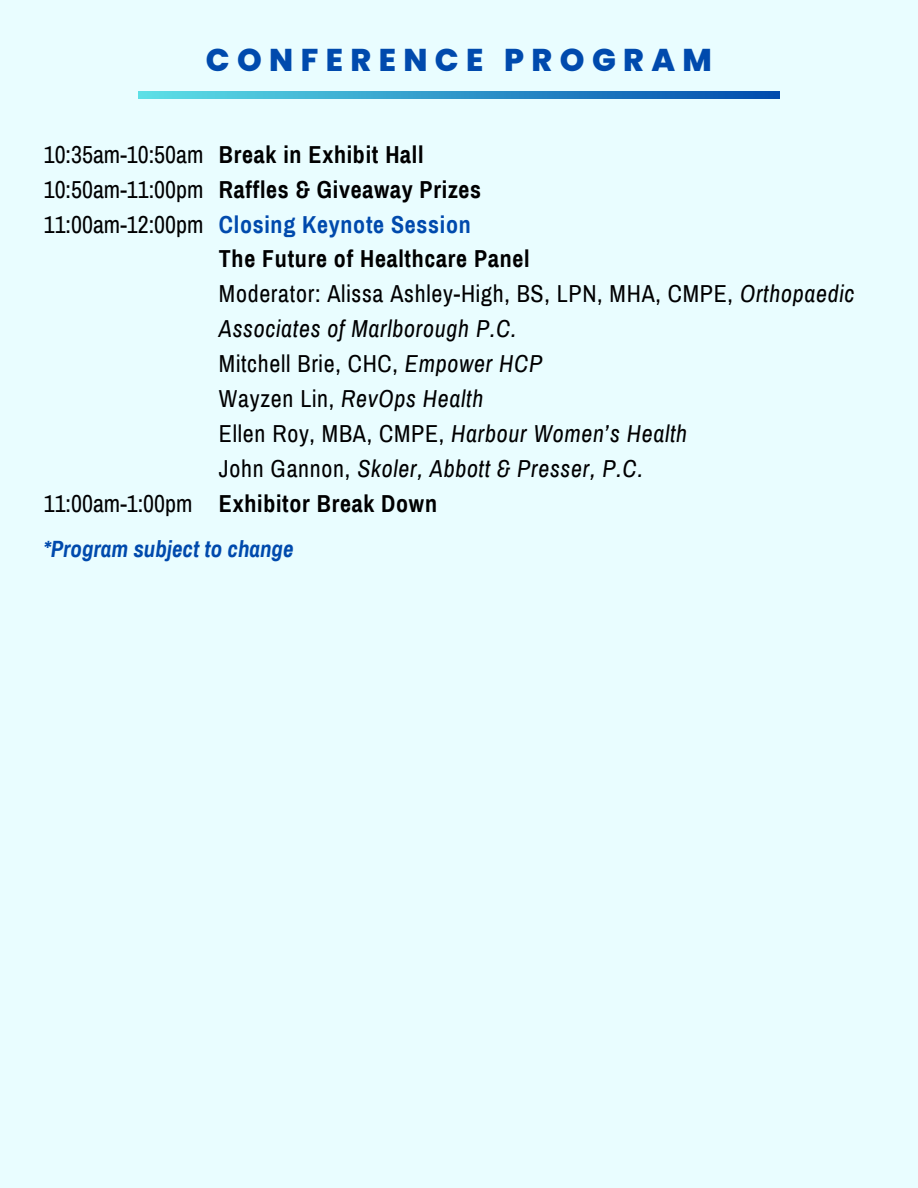
<style>
.page{position:relative;width:918px;height:1188px;background:#e9fdff}
.page>*{position:absolute;margin:0;border:0;box-sizing:border-box;transform-origin:0 0}
.t1{font:800 31.5px "Poppins";letter-spacing:.235em;color:#004aad}
.t2{font:24px/34.8px "Archivo Narrow";letter-spacing:.03em;color:#000}
.t3{font:italic 24px "Archivo Narrow";letter-spacing:.03em;color:#000}
.t4{font:700 24px "Archivo Narrow";letter-spacing:.03em;color:#000}
.t5{font:24px "Archivo Narrow";color:#000}
.t6{font:700 24px "Archivo Narrow";letter-spacing:.03em;color:#004aad}
.t7{font:italic 700 22.95px "Archivo Narrow";color:#004aad}
.s1{font-style:italic}
.s2{font-style:normal}
</style>
<div class="page">
<svg style="left:139px;top:92px;width:641px;height:7px;background:#2e95c9"></svg>
<h1 class="t1" style="left:206px;top:38px;width:508px">CONFERENCE PROGRAM</h1>
<p class="t4" style="left:219px;top:142px;width:206px">Break in Exhibit Hall</p>
<p class="t4" style="left:219px;top:177px;width:264px">Raffles &amp; Giveaway Prizes</p>
<p class="t6" style="left:219px;top:211px;width:254px">Closing Keynote Session</p>
<p class="t4" style="left:219px;top:246px;width:312px">The Future of Healthcare Panel</p>
<p class="t2" style="left:219px;top:277px;width:637px">Moderator: Alissa Ashley-High, BS, LPN, MHA, CMPE, <span class="s1">Orthopaedic<br>Associates of Marlborough P.C.</span></p>
<p class="t2" style="left:219px;top:347px;width:325px">Mitchell Brie, CHC, <span class="s1">Empower HCP</span></p>
<p class="t3" style="left:219px;top:386px;width:266px"><span class="s2">Wayzen Lin,</span> RevOps Health</p>
<p class="t3" style="left:219px;top:421px;width:470px"><span class="s2">Ellen Roy, MBA, CMPE,</span> Harbour Women’s Health</p>
<p class="t3" style="left:219px;top:456px;width:425px"><span class="s2">John Gannon,</span> Skoler, Abbott &amp; Presser, P.C.</p>
<p class="t4" style="left:219px;top:490px;width:220px">Exhibitor Break Down</p>
<h2 class="t7" style="left:43px;top:537px;width:252px">*Program subject to change</h2>
<p class="t5" style="left:44px;top:142px;width:161px">10:35am-10:50am</p>
<p class="t5" style="left:44px;top:177px;width:161px">10:50am-11:00pm</p>
<p class="t5" style="left:44px;top:211px;width:161px">11:00am-12:00pm</p>
<p class="t5" style="left:44px;top:490px;width:150px">11:00am-1:00pm</p>
</div>
